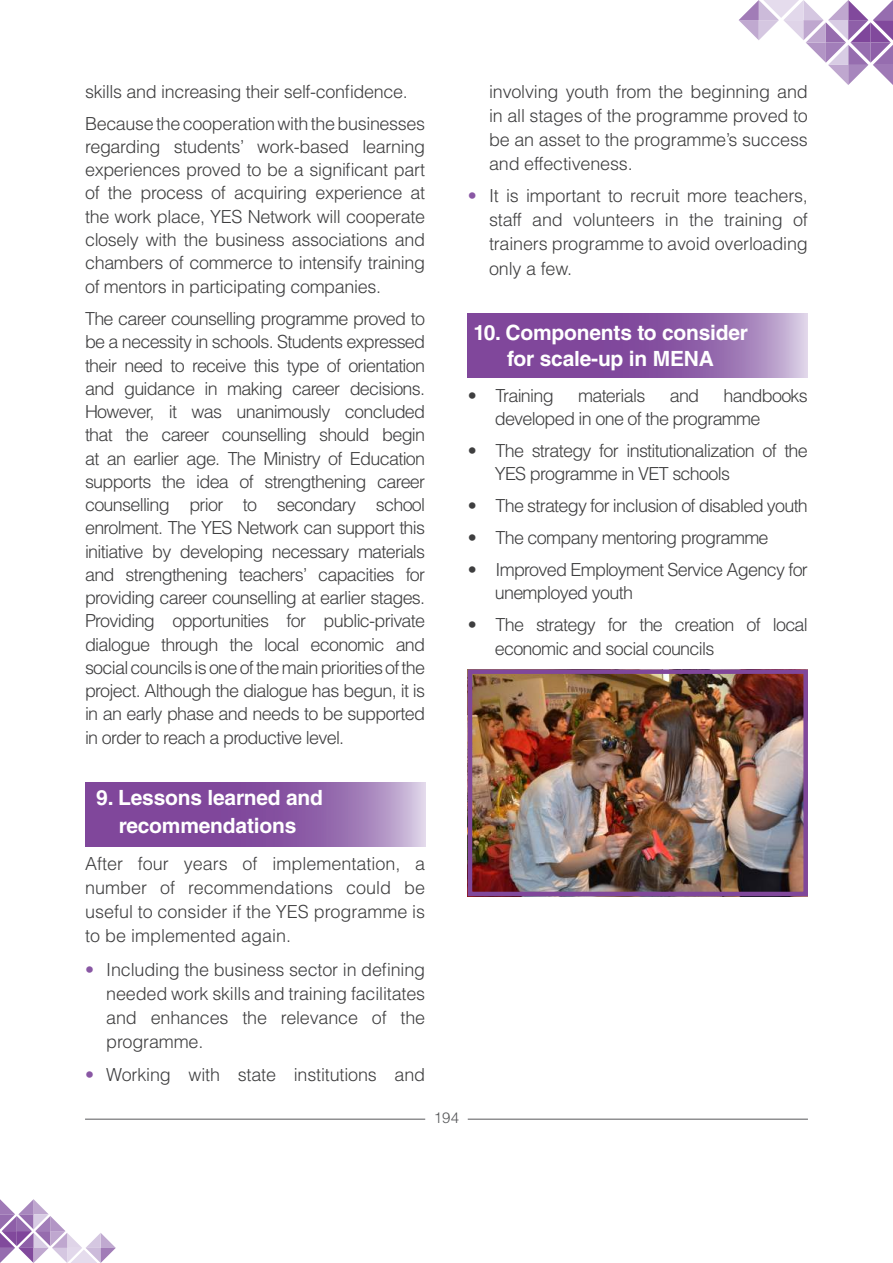
<style>
.page{position:relative;width:893px;height:1263px;background:#fff}
.page>*{position:absolute;margin:0;border:0;box-sizing:border-box;transform-origin:0 0}
.t1{font:700 21px/28px "Helvetica LT Std";letter-spacing:-.01em;color:#fff;text-align:center}
.t2{font:300 18px/23.2px "Helvetica LT Std";letter-spacing:-.03em;color:#3e3e3f;text-align:justify}
.t3{font:300 18px "Helvetica LT Std";letter-spacing:-.01em;color:#3e3e3f}
.t4{font:300 15px "Helvetica LT Std";color:#57585a}
.s1{color:#8957a4}
</style>
<div class="page">
<svg style="left:0;top:1199px;width:116px;height:64px"></svg>
<svg style="left:739px;top:0;width:154px;height:85px"></svg>
<hr style="left:85px;top:1119px;width:340px;height:1px;background:#57585a">
<hr style="left:468px;top:1119px;width:340px;height:1px;background:#57585a">
<svg style="left:468px;top:314px;width:340px;height:63px;background:#8f5fa8"></svg>
<svg style="left:85px;top:783px;width:340px;height:63px;background:#8f5fa8"></svg>
<img style="left:473px;top:674px;width:330px;height:217px">
<div style="left:468px;top:669px;width:340px;height:227px;border:4px solid #80479b"></div>
<p class="t2" style="left:85px;top:76px;width:342px;line-height:31.8px">skills and increasing their self-confidence.<br>Because the cooperation with the businesses</p>
<p class="t2" style="left:85px;top:135px;width:342px">regarding students’ work-based learning experiences proved to be a significant part of the process of acquiring experience at the work place, YES Network will cooperate closely with the business associations and chambers of commerce to intensify training of mentors in participating companies.</p>
<p class="t2" style="left:85px;top:307px;width:342px">The career counselling programme proved to be a necessity in schools. Students expressed their need to receive this type of orientation and guidance in making career decisions.<br>However, it was unanimously concluded that the career counselling should begin at an earlier age. The Ministry of Education supports the idea of strengthening career counselling prior to secondary school enrolment. The YES Network can support this initiative by developing necessary materials and strengthening teachers’ capacities for providing career counselling at earlier stages.<br>Providing opportunities for public-private dialogue through the local economic and social councils is one of the main priorities of the project. Although the dialogue has begun, it is in an early phase and needs to be supported in order to reach a productive level.</p>
<p class="t2" style="left:489px;top:79px;width:320px;line-height:24px">involving youth from the beginning and in all stages of the programme proved to be an asset to the programme’s success and effectiveness.</p>
<p class="t2" style="left:489px;top:184px;width:320px;line-height:24px;text-indent:-21px"><span class="s1">•</span> It is important to recruit more teachers, staff and volunteers in the training of trainers programme to avoid overloading only a few.</p>
<p class="t1" style="left:473px;top:318px;width:276px;line-height:26.5px">10. Components to consider for scale-up in MENA</p>
<p class="t2" style="left:468px;top:384px;width:88px">• Training</p>
<p class="t2" style="left:578px;top:384px;width:69px">materials</p>
<p class="t2" style="left:670px;top:384px;width:31px">and</p>
<p class="t2" style="left:495px;top:384px;width:315px;text-indent:229px">handbooks developed in one of the programme</p>
<p class="t2" style="left:495px;top:439px;width:315px;text-indent:-27px">• The strategy for institutionalization of the<br>YES programme in VET schools</p>
<p class="t2" style="left:468px;top:494px;width:342px">• The strategy for inclusion of disabled youth</p>
<p class="t2" style="left:468px;top:526px;width:302px">• The company mentoring programme</p>
<p class="t2" style="left:495px;top:557px;width:315px;text-indent:-27px">• Improved Employment Service Agency for unemployed youth</p>
<p class="t2" style="left:495px;top:612px;width:315px;line-height:24px;text-indent:-27px">• The strategy for the creation of local economic and social councils</p>
<p class="t1" style="left:96px;top:783px;width:228px">9. Lessons learned and recommendations</p>
<p class="t2" style="left:85px;top:851px;width:342px;line-height:24px">After four years of implementation, a number of recommendations could be useful to consider if the YES programme is to be implemented again.</p>
<p class="t2" style="left:106px;top:957px;width:320px;line-height:24px;text-indent:-21px"><span class="s1">•</span> Including the business sector in defining needed work skills and training facilitates and enhances the relevance of the programme.</p>
<p class="t3" style="left:85px;top:1063px;width:342px"><span class="s1">•</span> Working with state institutions and</p>
<p class="t4" style="left:434px;top:1109px;width:27px">194</p>
</div>
